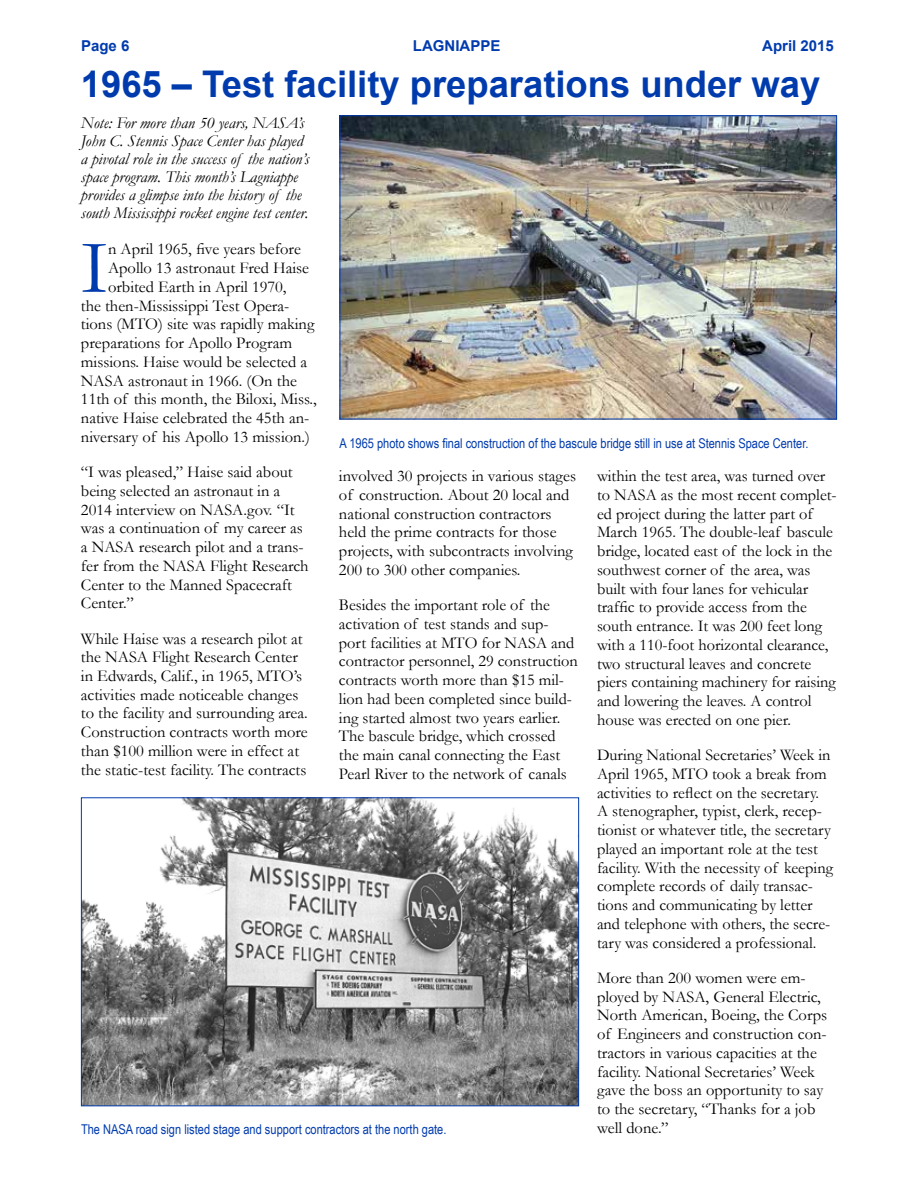
<style>
.page{position:relative;width:918px;height:1188px;background:#fff}
.page>*{position:absolute;margin:0;border:0;box-sizing:border-box;transform-origin:0 0}
.t1{font:76.65px "Garamond";color:#003bae}
.t2{font:700 36.75px "Arial";color:#003bae}
.t3{font:16.5px/18.8px "Garamond";color:#000}
.t4{font:italic 16.5px/18px "Garamond";color:#000}
.t5{font:700 15px "Arial";color:#003bae}
.t6{font:13.5px "Arial Narrow";color:#003bae}
</style>
<div class="page">
<img style="left:83px;top:799px;width:494px;height:305px">
<div style="left:81px;top:797px;width:498px;height:309px;border:1px solid #003bae"></div>
<img style="left:342px;top:117px;width:493px;height:300px">
<div style="left:340px;top:115px;width:497px;height:304px;border:1px solid #003bae"></div>
<p class="t5" style="left:81px;top:35px;width:50px">Page 6</p>
<p class="t5" style="left:413px;top:35px;width:89px">LAGNIAPPE</p>
<p class="t5" style="left:762px;top:35px;width:73px">April 2015</p>
<h2 class="t2" style="left:81px;top:60px;width:741px">1965 – Test facility preparations under way</h2>
<p class="t4" style="left:81px;top:113px;width:230px">Note: For more than 50 years, NASA’s John C. Stennis Space Center has played a pivotal role in the success of the nation’s space program. This month’s Lagniappe provides a glimpse into the history of the south Mississippi rocket engine test center.</p>
<h1 class="t1" style="left:81px;top:216px;width:29px">I</h1>
<p class="t3" style="left:108px;top:239px;width:194px">n April 1965, five years before</p>
<p class="t3" style="left:108px;top:258px;width:203px">Apollo 13 astronaut Fred Haise</p>
<p class="t3" style="left:108px;top:277px;width:180px">orbited Earth in April 1970,</p>
<p class="t3" style="left:81px;top:296px;width:210px">the then-Mississippi Test Opera-</p>
<p class="t3" style="left:81px;top:314px;width:235px">tions (MTO) site was rapidly making</p>
<p class="t3" style="left:81px;top:333px;width:213px">preparations for Apollo Program</p>
<p class="t3" style="left:81px;top:352px;width:228px">missions. Haise would be selected a</p>
<p class="t3" style="left:81px;top:371px;width:218px">NASA astronaut in 1966. (On the</p>
<p class="t3" style="left:81px;top:389px;width:237px">11th of this month, the Biloxi, Miss.,</p>
<p class="t3" style="left:81px;top:408px;width:230px">native Haise celebrated the 45th an-</p>
<p class="t3" style="left:81px;top:427px;width:231px">niversary of his Apollo 13 mission.)</p>
<p class="t3" style="left:81px;top:462px;width:229px">“I was pleased,” Haise said about being selected an astronaut in a<br>2014 interview on NASA.gov. “It was a continuation of my career as a NASA research pilot and a trans&shy;fer from the NASA Flight Research<br>Center to the Manned Spacecraft<br>Center.”</p>
<p class="t3" style="left:81px;top:629px;width:228px">While Haise was a research pilot at the NASA Flight Research Center in Edwards, Calif., in 1965, MTO’s activities made noticeable changes to the facility and surrounding area.<br>Construction contracts worth more than $100 million were in effect at the static-test facility. The contracts</p>
<p class="t6" style="left:340px;top:434px;width:471px">A 1965 photo shows final construction of the bascule bridge still in use at Stennis Space Center.</p>
<p class="t3" style="left:339px;top:466px;width:239px">involved 30 projects in various stages of construction. About 20 local and national construction contractors held the prime contracts for those projects, with subcontracts involving 200 to 300 other companies.</p>
<p class="t3" style="left:339px;top:595px;width:240px">Besides the important role of the activation of test stands and sup&shy;port facilities at MTO for NASA and contractor personnel, 29 construction contracts worth more than $15 mil&shy;lion had been completed since build&shy;ing started almost two years earlier.<br>The bascule bridge, which crossed the main canal connecting the East Pearl River to the network of canals</p>
<p class="t3" style="left:597px;top:466px;width:241px">within the test area, was turned over to NASA as the most recent complet&shy;ed project during the latter part of March 1965. The double-leaf bascule bridge, located east of the lock in the southwest corner of the area, was built with four lanes for vehicular traffic to provide access from the south entrance. It was 200 feet long with a 110-foot horizontal clearance, two structural leaves and concrete piers containing machinery for raising and lowering the leaves. A control house was erected on one pier.</p>
<p class="t3" style="left:597px;top:745px;width:238px">During National Secretaries’ Week in April 1965, MTO took a break from activities to reflect on the secretary.<br>A stenographer, typist, clerk, recep&shy;tionist or whatever title, the secretary played an important role at the test facility. With the necessity of keeping complete records of daily transac&shy;tions and communicating by letter and telephone with others, the secre&shy;tary was considered a professional.</p>
<p class="t3" style="left:597px;top:968px;width:232px">More than 200 women were em&shy;ployed by NASA, General Electric,<br>North American, Boeing, the Corps of Engineers and construction con&shy;tractors in various capacities at the facility. National Secretaries’ Week gave the boss an opportunity to say to the secretary, “Thanks for a job well done.”</p>
<p class="t6" style="left:81px;top:1119px;width:367px">The NASA road sign listed stage and support contractors at the north gate.</p>
</div>
